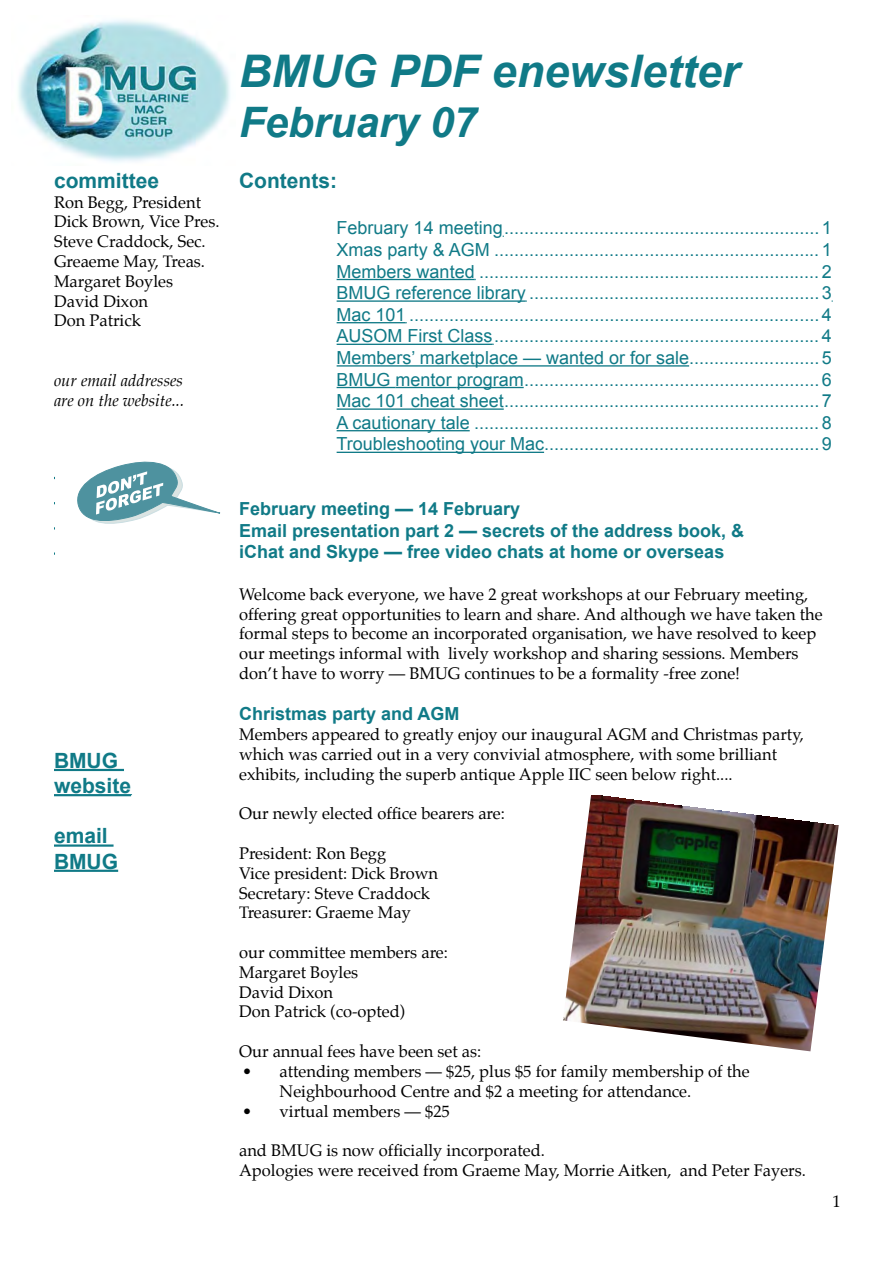
<style>
.page{position:relative;width:893px;height:1263px;background:#fff}
.page>*{position:absolute;margin:0;border:0;box-sizing:border-box;transform-origin:0 0}
.t1{font:italic 700 45px "Arial";color:#107a87}
.t2{font:italic 700 42px "Arial";color:#107a87}
.heading_14{font:700 21px "Arial";color:#107a87}
.heading_14_underline{font:700 21px "Arial";color:#107a87}
.contents{font:18px "Arial";color:#107a87}
.heading_12{font:700 18px "Arial";color:#107a87}
.t3{font:16.5px/19.8px "Palatino";color:#000}
.t4{font:italic 16.5px/19.8px "Palatino";color:#000}
</style>
<div class="page">
<img style="left:18px;top:20px;width:213px;height:143px">
<hr style="left:337px;top:279px;width:138px;height:1px;background:#107a87">
<hr style="left:337px;top:300px;width:189px;height:2px;background:#107a87">
<hr style="left:337px;top:322px;width:69px;height:1px;background:#107a87">
<hr style="left:337px;top:344px;width:156px;height:1px;background:#107a87">
<hr style="left:337px;top:365px;width:352px;height:2px;background:#107a87">
<hr style="left:337px;top:387px;width:59px;height:1px;background:#107a87">
<hr style="left:396px;top:387px;width:61px;height:1px;background:#107a87">
<hr style="left:457px;top:387px;width:67px;height:1px;background:#107a87">
<hr style="left:337px;top:408px;width:167px;height:2px;background:#107a87">
<hr style="left:337px;top:430px;width:133px;height:1px;background:#107a87">
<hr style="left:337px;top:452px;width:207px;height:1px;background:#107a87">
<svg style="left:77px;top:461px;width:144px;height:63px"></svg>
<hr style="left:54px;top:769px;width:70px;height:2px;background:#107a87">
<hr style="left:54px;top:794px;width:77px;height:2px;background:#107a87">
<hr style="left:54px;top:844px;width:60px;height:3px;background:#107a87">
<hr style="left:54px;top:870px;width:64px;height:2px;background:#107a87">
<img style="left:563px;top:795px;width:276px;height:256px">
<p class="heading_14" style="left:54px;top:169px;width:107px">committee</p>
<p class="t3" style="left:54px;top:192px;width:149px">Ron Begg, President</p>
<p class="t3" style="left:54px;top:212px;width:167px">Dick Brown, Vice Pres.</p>
<p class="t3" style="left:54px;top:232px;width:153px">Steve Craddock, Sec.</p>
<p class="t3" style="left:54px;top:251px;width:153px">Greaeme May, Treas.</p>
<p class="t3" style="left:54px;top:271px;width:121px">Margaret Boyles</p>
<p class="t3" style="left:54px;top:291px;width:96px">David Dixon</p>
<p class="t3" style="left:54px;top:311px;width:88px">Don Patrick</p>
<p class="t4" style="left:54px;top:370px;width:132px">our email addresses are on the website...</p>
<p class="heading_14" style="left:54px;top:748px;width:66px">BMUG</p>
<p class="heading_14" style="left:54px;top:774px;width:79px">website</p>
<p class="heading_14_underline" style="left:54px;top:824px;width:55px">email</p>
<p class="heading_14_underline" style="left:54px;top:849px;width:66px">BMUG</p>
<p class="t1" style="left:239px;top:46px;width:502px">BMUG PDF enewsletter</p>
<p class="t2" style="left:239px;top:99px;width:240px">February 07</p>
<p class="heading_14" style="left:239px;top:168px;width:99px">Contents:</p>
<p class="contents" style="left:337px;top:218px;width:496px">February 14 meeting...............................................................1</p>
<p class="contents" style="left:337px;top:240px;width:496px">Xmas party &amp; AGM .................................................................1</p>
<p class="contents" style="left:337px;top:261px;width:496px">Members wanted ....................................................................2</p>
<p class="contents" style="left:337px;top:283px;width:496px">BMUG reference library ..........................................................3</p>
<p class="contents" style="left:337px;top:304px;width:496px">Mac 101 ..................................................................................4</p>
<p class="contents" style="left:337px;top:326px;width:496px">AUSOM First Class.................................................................4</p>
<p class="contents" style="left:337px;top:348px;width:496px">Members’ marketplace — wanted or for sale..........................5</p>
<p class="contents" style="left:337px;top:369px;width:496px">BMUG mentor program...........................................................6</p>
<p class="contents" style="left:337px;top:391px;width:496px">Mac 101 cheat sheet...............................................................7</p>
<p class="contents" style="left:337px;top:412px;width:496px">A cautionary tale .....................................................................8</p>
<p class="contents" style="left:337px;top:434px;width:496px">Troubleshooting your Mac.......................................................9</p>
<p class="heading_12" style="left:239px;top:499px;width:283px">February meeting — 14 February</p>
<p class="heading_12" style="left:239px;top:520px;width:507px">Email presentation part 2 — secrets of the address book, &amp;</p>
<p class="heading_12" style="left:239px;top:542px;width:487px">iChat and Skype — free video chats at home or overseas</p>
<p class="t3" style="left:239px;top:584px;width:585px">Welcome back everyone, we have 2 great workshops at our February meeting, offering great opportunities to learn and share. And although we have taken the formal steps to become an incorporated organisation, we have resolved to keep our meetings informal with lively workshop and sharing sessions. Members don’t have to worry — BMUG continues to be a formality -free zone!</p>
<p class="heading_12" style="left:239px;top:704px;width:222px">Christmas party and AGM</p>
<p class="t3" style="left:239px;top:725px;width:566px">Members appeared to greatly enjoy our inaugural AGM and Christmas party, which was carried out in a very convivial atmosphere, with some brilliant exhibits, including the superb antique Apple IIC seen below right....</p>
<p class="t3" style="left:239px;top:804px;width:267px">Our newly elected office bearers are:</p>
<p class="t3" style="left:239px;top:843px;width:149px">President: Ron Begg</p>
<p class="t3" style="left:239px;top:863px;width:201px">Vice president: Dick Brown</p>
<p class="t3" style="left:239px;top:883px;width:193px">Secretary: Steve Craddock</p>
<p class="t3" style="left:239px;top:903px;width:173px">Treasurer: Graeme May</p>
<p class="t3" style="left:239px;top:942px;width:210px">our committee members are:</p>
<p class="t3" style="left:239px;top:962px;width:121px">Margaret Boyles</p>
<p class="t3" style="left:239px;top:982px;width:96px">David Dixon</p>
<p class="t3" style="left:239px;top:1002px;width:168px">Don Patrick (co-opted)</p>
<p class="t3" style="left:239px;top:1041px;width:244px">Our annual fees have been set as:</p>
<p class="t3" style="left:280px;top:1061px;width:471px;text-indent:-38px">• attending members — $25, plus $5 for family membership of the<br>Neighbourhood Centre and $2 a meeting for attendance.</p>
<p class="t3" style="left:242px;top:1101px;width:209px">• virtual members — $25</p>
<p class="t3" style="left:239px;top:1140px;width:307px">and BMUG is now officially incorporated.</p>
<p class="t3" style="left:239px;top:1160px;width:568px">Apologies were received from Graeme May, Morrie Aitken, and Peter Fayers.</p>
<p class="t3" style="left:832px;top:1191px;width:10px">1</p>
</div>
